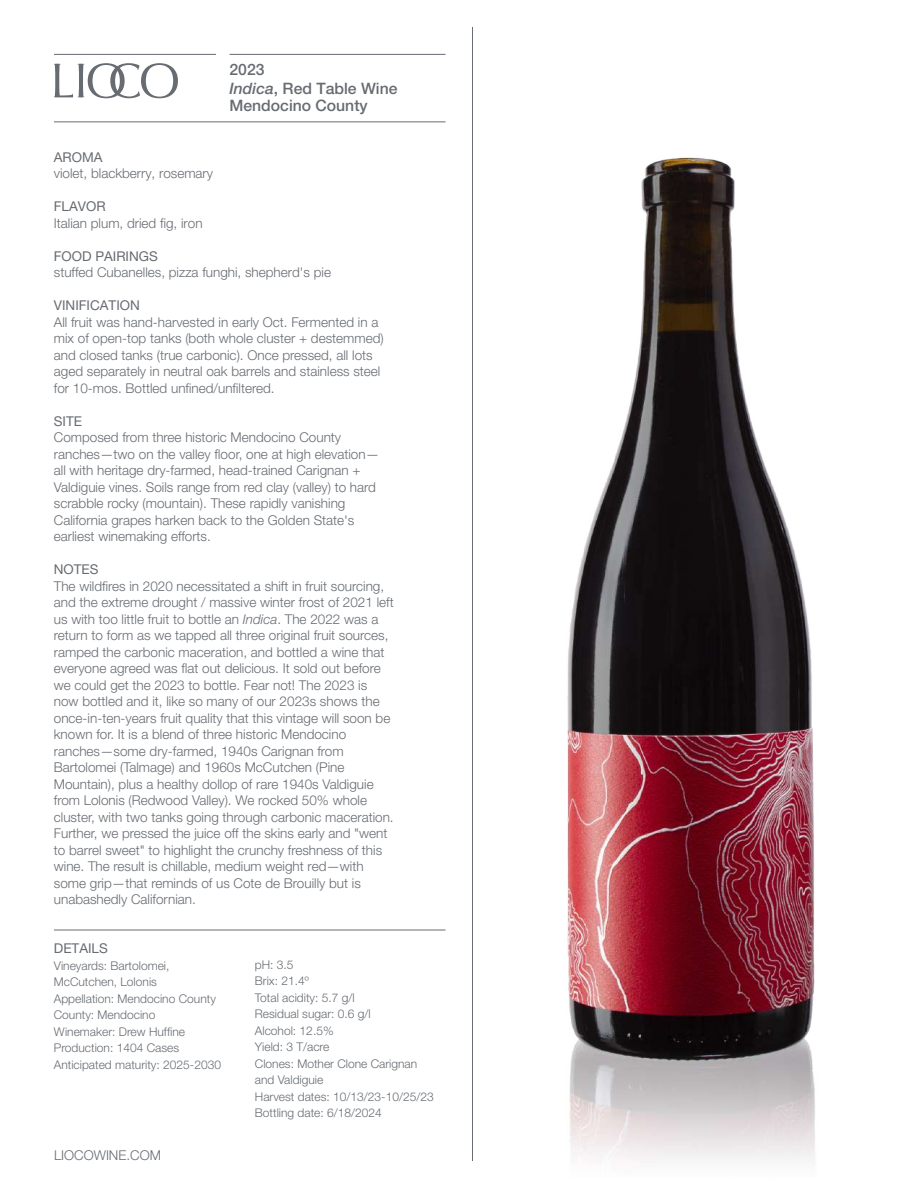
<style>
.page{position:relative;width:918px;height:1188px;background:#fff}
.page>*{position:absolute;margin:0;border:0;box-sizing:border-box;transform-origin:0 0}
.t1{font:500 15.75px "Helvetica Neue LT Pro";color:#676c72}
.t2{font:300 13.5px/16.5px "Helvetica Neue LT Pro";color:#676c72}
.t3{font:13.5px "Helvetica Neue LT Pro";color:#676c72}
.t4{font:300 12px/16.5px "Helvetica Neue LT Pro";color:#676c72}
.s1{font-style:italic}
</style>
<div class="page">
<hr style="left:54px;top:54px;width:162px;height:1px;background:#676c72">
<hr style="left:230px;top:54px;width:216px;height:1px;background:#676c72">
<hr style="left:54px;top:122px;width:392px;height:1px;background:#676c72">
<hr style="left:54px;top:930px;width:392px;height:1px;background:#676c72">
<svg style="left:54px;top:63px;width:124px;height:35px"></svg>
<hr style="left:472px;top:27px;width:1px;height:1134px;background:#676c72">
<img style="left:567px;top:157px;width:248px;height:1005px">
<p class="t1" style="left:230px;top:60px;width:37px">2023</p>
<p class="t1" style="left:230px;top:96px;width:140px">Mendocino County</p>
<p class="t1" style="left:230px;top:79px;width:170px"><span class="s1">Indica</span>, Red Table Wine</p>
<p class="t3" style="left:54px;top:149px;width:50px">AROMA</p>
<p class="t2" style="left:54px;top:165px;width:161px">violet, blackberry, rosemary</p>
<p class="t3" style="left:54px;top:198px;width:53px">FLAVOR</p>
<p class="t2" style="left:54px;top:214px;width:150px">Italian plum, dried fig, iron</p>
<p class="t3" style="left:54px;top:248px;width:106px">FOOD PAIRINGS</p>
<p class="t2" style="left:54px;top:264px;width:279px">stuffed Cubanelles, pizza funghi, shepherd's pie</p>
<p class="t3" style="left:54px;top:297px;width:87px">VINIFICATION</p>
<p class="t2" style="left:54px;top:313px;width:331px">All fruit was hand-harvested in early Oct. Fermented in a mix of open-top tanks (both whole cluster + destemmed) and closed tanks (true carbonic). Once pressed, all lots aged separately in neutral oak barrels and stainless steel for 10-mos. Bottled unfined/unfiltered.</p>
<p class="t3" style="left:54px;top:413px;width:30px">SITE</p>
<p class="t2" style="left:54px;top:429px;width:327px">Composed from three historic Mendocino County ranches—two on the valley floor, one at high elevation— all with heritage dry-farmed, head-trained Carignan + Valdiguie vines. Soils range from red clay (valley) to hard scrabble rocky (mountain). These rapidly vanishing California grapes harken back to the Golden State's earliest winemaking efforts.</p>
<p class="t3" style="left:54px;top:561px;width:46px">NOTES</p>
<p class="t2" style="left:54px;top:577px;width:341px">The wildfires in 2020 necessitated a shift in fruit sourcing, and the extreme drought / massive winter frost of 2021 left us with too little fruit to bottle an <span class="s1">Indica</span>. The 2022 was a return to form as we tapped all three original fruit sources, ramped the carbonic maceration, and bottled a wine that everyone agreed was flat out delicious. It sold out before we could get the 2023 to bottle. Fear not! The 2023 is now bottled and it, like so many of our 2023s shows the once-in-ten-years fruit quality that this vintage will soon be known for. It is a blend of three historic Mendocino ranches—some dry-farmed, 1940s Carignan from Bartolomei (Talmage) and 1960s McCutchen (Pine Mountain), plus a healthy dollop of rare 1940s Valdiguie from Lolonis (Redwood Valley). We rocked 50% whole cluster, with two tanks going through carbonic maceration.<br>Further, we pressed the juice off the skins early and "went to barrel sweet" to highlight the crunchy freshness of this wine. The result is chillable, medium weight red—with some grip—that reminds of us Cote de Brouilly but is unabashedly Californian.</p>
<p class="t3" style="left:54px;top:940px;width:55px">DETAILS</p>
<p class="t4" style="left:54px;top:957px;width:169px">Vineyards: Bartolomei,<br>McCutchen, Lolonis<br>Appellation: Mendocino County<br>County: Mendocino<br>Winemaker: Drew Huffine<br>Production: 1404 Cases<br>Anticipated maturity: 2025-2030</p>
<p class="t4" style="left:255px;top:956px;width:180px">pH: 3.5<br>Brix: 21.4º<br>Total acidity: 5.7 g/l<br>Residual sugar: 0.6 g/l<br>Alcohol: 12.5%<br>Yield: 3 T/acre<br>Clones: Mother Clone Carignan and Valdiguie<br>Harvest dates: 10/13/23-10/25/23<br>Bottling date: 6/18/2024</p>
<p class="t2" style="left:54px;top:1147px;width:109px">LIOCOWINE.COM</p>
</div>
